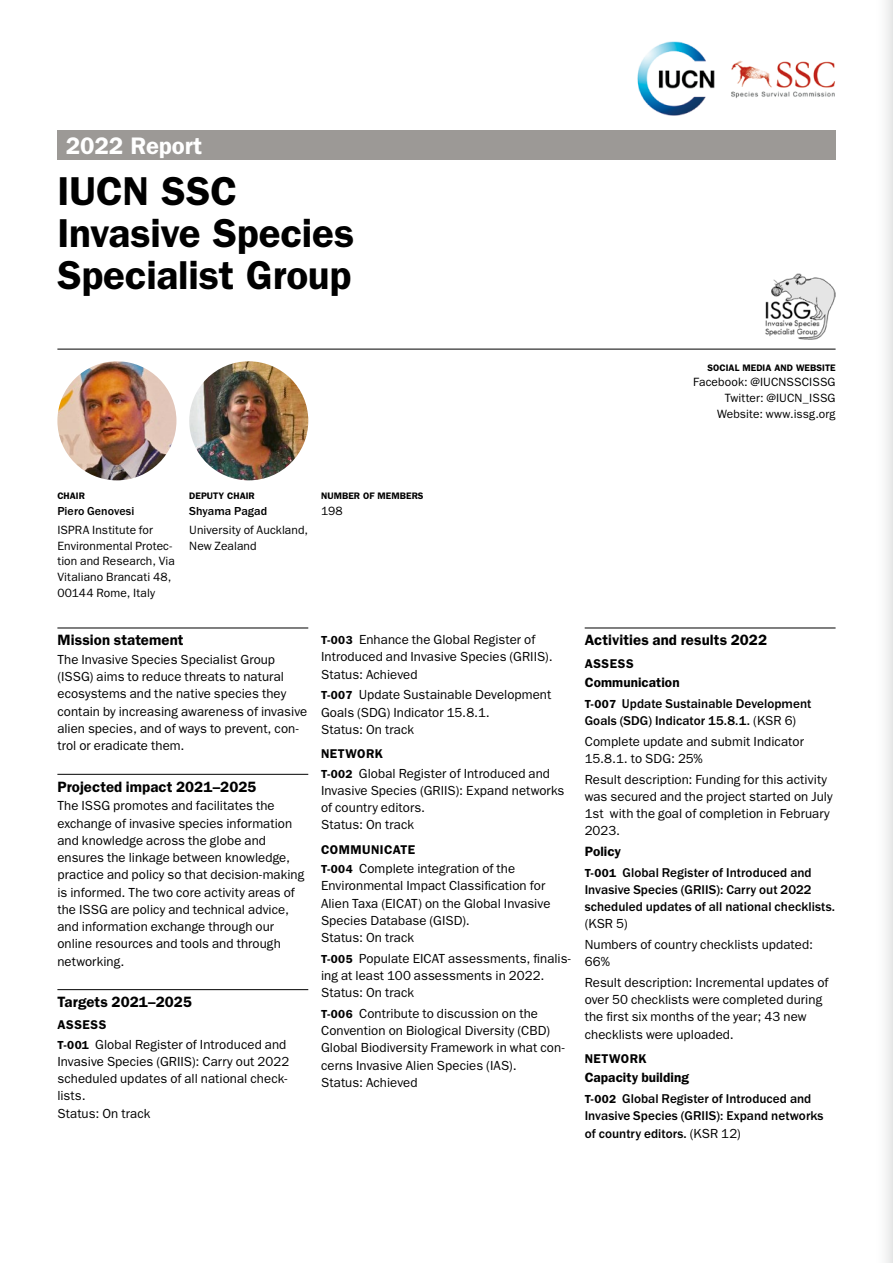
<style>
.page{position:relative;width:893px;height:1263px;background:#fff}
.page>*{position:absolute;margin:0;border:0;box-sizing:border-box;transform-origin:0 0}
.t1{font:600 40.5px/42px "ITC Franklin Gothic Std";letter-spacing:-.005em;color:#000}
.t2{font:600 24px "ITC Franklin Gothic Std";letter-spacing:-.005em;color:#fff}
.t3{font:600 15px "ITC Franklin Gothic Std";letter-spacing:.005em;color:#000}
.t4{font:600 13.5px "ITC Franklin Gothic Std";letter-spacing:.005em;color:#000}
.t5{font:13.2px/17.2px "ITC Franklin Gothic Std";letter-spacing:.005em;color:#000}
.t6{font:500 13.2px/17.2px "ITC Franklin Gothic Std";letter-spacing:.005em;color:#000}
.t7{font:600 12.75px "ITC Franklin Gothic Std";letter-spacing:.035em;color:#000}
.t8{font:12px/15.8px "ITC Franklin Gothic Std";letter-spacing:.01em;color:#000}
.t9{font:500 12px "ITC Franklin Gothic Std";letter-spacing:.005em;color:#000}
.t10{font:600 9.45px "ITC Franklin Gothic Std";letter-spacing:.005em;color:#000}
.s1{font-weight:600;font-size:11.7px}
.s2{font-weight:400}
</style>
<div class="page">
<div style="left:872px;top:0;width:21px;height:1263px;background:linear-gradient(to bottom,#f7f8f8,#f7f8f8)"></div>
<div style="left:57px;top:131px;width:779px;height:29px;background:#9c9996"></div>
<img style="left:637px;top:41px;width:198px;height:75px">
<hr style="left:57px;top:628px;width:251px;height:1px;background:#000">
<hr style="left:57px;top:774px;width:251px;height:1px;background:#000">
<hr style="left:57px;top:989px;width:251px;height:1px;background:#000">
<hr style="left:585px;top:628px;width:251px;height:1px;background:#000">
<hr style="left:57px;top:349px;width:779px;height:1px;background:#000">
<img style="left:57px;top:361px;width:119px;height:119px;border-radius:60px">
<img style="left:189px;top:361px;width:119px;height:119px;border-radius:60px">
<img style="left:765px;top:273px;width:71px;height:66px">
<h2 class="t2" style="left:66px;top:131px;width:138px">2022 Report</h2>
<h1 class="t1" style="left:57px;top:170px;width:298px">IUCN SSC<br>Invasive Species<br>Specialist Group</h1>
<p class="t10" style="left:708px;top:362px;width:129px">SOCIAL MEDIA AND WEBSITE</p>
<p class="t8" style="left:693px;top:374px;width:144px;text-align:right">Facebook: @IUCNSSCISSG<br>Twitter: @IUCN_ISSG<br>Website: www.issg.org</p>
<p class="t10" style="left:57px;top:490px;width:29px">CHAIR</p>
<p class="t9" style="left:57px;top:504px;width:79px">Piero Genovesi</p>
<p class="t8" style="left:57px;top:522px;width:119px">ISPRA Institute for<br>Environmental Protec&shy;tion and Research, Via<br>Vitaliano Brancati 48,<br>00144 Rome, Italy</p>
<p class="t10" style="left:189px;top:490px;width:67px">DEPUTY CHAIR</p>
<p class="t9" style="left:189px;top:504px;width:80px">Shyama Pagad</p>
<p class="t8" style="left:189px;top:522px;width:120px">University of Auckland,<br>New Zealand</p>
<p class="t10" style="left:321px;top:490px;width:104px">NUMBER OF MEMBERS</p>
<p class="t8" style="left:321px;top:503px;width:23px">198</p>
<p class="t3" style="left:57px;top:631px;width:128px">Mission statement</p>
<p class="t5" style="left:57px;top:651px;width:251px">The Invasive Species Specialist Group (ISSG) aims to reduce threats to natural ecosystems and the native species they contain by increasing awareness of invasive alien species, and of ways to prevent, con&shy;trol or eradicate them.</p>
<p class="t3" style="left:57px;top:777px;width:201px">Projected impact 2021–2025</p>
<p class="t5" style="left:57px;top:797px;width:248px">The ISSG promotes and facilitates the exchange of invasive species information and knowledge across the globe and ensures the linkage between knowledge, practice and policy so that decision-making is informed. The two core activity areas of the ISSG are policy and technical advice, and information exchange through our online resources and tools and through networking.</p>
<p class="t3" style="left:57px;top:993px;width:136px">Targets 2021–2025</p>
<p class="t7" style="left:57px;top:1017px;width:51px">ASSESS</p>
<p class="t5" style="left:57px;top:1036px;width:233px"><span class="s1">T-001</span> Global Register of Introduced and<br>Invasive Species (GRIIS): Carry out 2022 scheduled updates of all national check&shy;lists.<br>Status: On track</p>
<p class="t5" style="left:321px;top:631px;width:233px"><span class="s1">T-003</span> Enhance the Global Register of<br>Introduced and Invasive Species (GRIIS).<br>Status: Achieved</p>
<p class="t5" style="left:321px;top:686px;width:232px"><span class="s1">T-007</span> Update Sustainable Development<br>Goals (SDG) Indicator 15.8.1.<br>Status: On track</p>
<p class="t7" style="left:321px;top:746px;width:64px">NETWORK</p>
<p class="t5" style="left:321px;top:764px;width:245px"><span class="s1">T-002</span> Global Register of Introduced and<br>Invasive Species (GRIIS): Expand networks of country editors.<br>Status: On track</p>
<p class="t7" style="left:321px;top:842px;width:96px">COMMUNICATE</p>
<p class="t5" style="left:321px;top:860px;width:231px"><span class="s1">T-004</span> Complete integration of the<br>Environmental Impact Classification for<br>Alien Taxa (EICAT) on the Global Invasive<br>Species Database (GISD).<br>Status: On track</p>
<p class="t5" style="left:321px;top:950px;width:251px"><span class="s1">T-005</span> Populate EICAT assessments, finalis&shy;ing at least 100 assessments in 2022.<br>Status: On track</p>
<p class="t5" style="left:321px;top:1005px;width:245px"><span class="s1">T-006</span> Contribute to discussion on the Convention on Biological Diversity (CBD)<br>Global Biodiversity Framework in what con&shy;cerns Invasive Alien Species (IAS).<br>Status: Achieved</p>
<p class="t3" style="left:585px;top:631px;width:184px">Activities and results 2022</p>
<p class="t7" style="left:585px;top:656px;width:51px">ASSESS</p>
<p class="t4" style="left:585px;top:674px;width:96px">Communication</p>
<p class="t6" style="left:585px;top:695px;width:228px"><span class="s1">T-007</span> Update Sustainable Development<br>Goals (SDG) Indicator 15.8.1. <span class="s2">(KSR 6)</span></p>
<p class="t5" style="left:585px;top:733px;width:221px">Complete update and submit Indicator<br>15.8.1. to SDG: 25%</p>
<p class="t5" style="left:585px;top:770px;width:250px">Result description: Funding for this activity was secured and the project started on July 1st with the goal of completion in February 2023.</p>
<p class="t4" style="left:585px;top:843px;width:38px">Policy</p>
<p class="t6" style="left:585px;top:864px;width:252px"><span class="s1">T-001</span> Global Register of Introduced and<br>Invasive Species (GRIIS): Carry out 2022 scheduled updates of all national checklists.</p>
<p class="t5" style="left:585px;top:914px;width:230px;line-height:20.7px">(KSR 5)<br>Numbers of country checklists updated:</p>
<p class="t5" style="left:585px;top:951px;width:245px;line-height:20.7px">66%<br>Result description: Incremental updates of</p>
<p class="t5" style="left:585px;top:991px;width:239px">over 50 checklists were completed during the first six months of the year; 43 new checklists were uploaded.</p>
<p class="t7" style="left:585px;top:1051px;width:64px">NETWORK</p>
<p class="t4" style="left:585px;top:1070px;width:106px">Capacity building</p>
<p class="t6" style="left:585px;top:1090px;width:240px"><span class="s1">T-002</span> Global Register of Introduced and<br>Invasive Species (GRIIS): Expand networks of country editors. <span class="s2">(KSR 12)</span></p>
</div>
